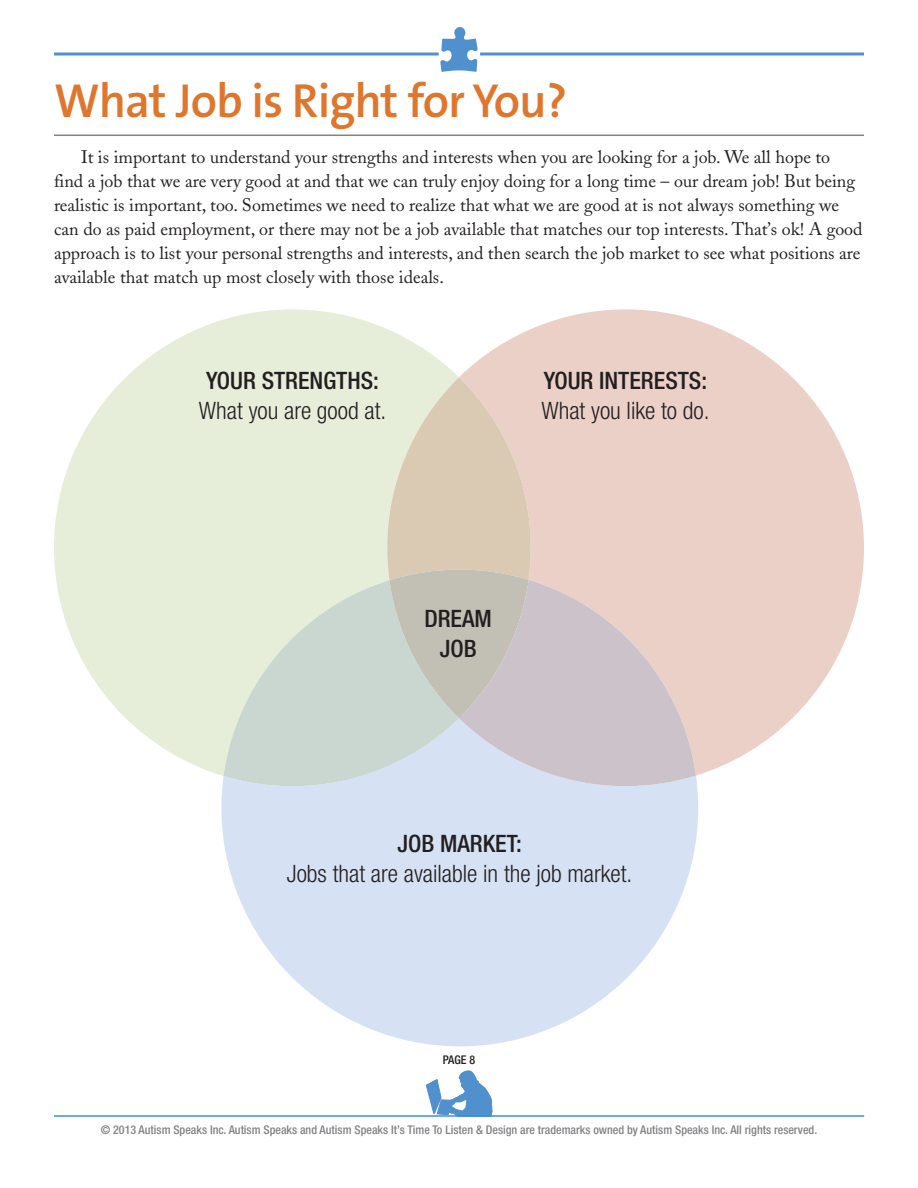
<style>
.page{position:relative;width:918px;height:1188px;background:#fff}
.page>*{position:absolute;margin:0;border:0;box-sizing:border-box;transform-origin:0 0}
.t1{font:600 48px "The Sans B6";letter-spacing:-.02em;color:#de762d}
.t2{font:300 condensed 24px "Helvetica Neue";color:#231f20}
.t3{font:500 condensed 24px/30px "Helvetica Neue";color:#231f20;text-align:center}
.t4{font:18px/24px "Adobe Caslon";color:#231f20}
.t5{font:500 condensed 12px "Helvetica Neue";color:#808285}
.t6{font:500 condensed 12px "Helvetica Neue";color:#231f20}
</style>
<div class="page">
<hr style="left:54px;top:135px;width:810px;height:1px;background:#808285">
<svg style="left:440px;top:27px;width:38px;height:45px"></svg>
<svg style="left:54px;top:52px;width:385px;height:4px;background:#7babd8"></svg>
<svg style="left:480px;top:52px;width:384px;height:4px;background:#7babd8"></svg>
<svg style="left:426px;top:1071px;width:66px;height:44px"></svg>
<hr style="left:54px;top:1115px;width:810px;height:2px;background:#3f90cd">
<svg style="left:459px;top:309px;width:405px;height:466px;fill:#ebd0c8"></svg>
<svg style="left:221px;top:718px;width:477px;height:328px;fill:#d6e2f3"></svg>
<svg style="left:459px;top:580px;width:237px;height:206px;background:#d4c8cd"></svg>
<svg style="left:54px;top:309px;width:404px;height:467px;fill:#e6edd8"></svg>
<svg style="left:224px;top:580px;width:235px;height:206px;background:#d1ddd5"></svg>
<svg style="left:387px;top:377px;width:144px;height:341px;background:#d3cbbd"></svg>
<h1 class="t1" style="left:54px;top:75px;width:515px">What Job is Right for You?</h1>
<p class="t4" style="left:54px;top:147px;width:810px;text-indent:27px">It is important to understand your strengths and interests when you are looking for a job. We all hope to find a job that we are very good at and that we can truly enjoy doing for a long time – our dream job! But being realistic is important, too. Sometimes we need to realize that what we are good at is not always something we can do as paid employment, or there may not be a job available that matches our top interests. That’s ok! A good approach is to list your personal strengths and interests, and then search the job market to see what positions are available that match up most closely with those ideals.</p>
<h2 class="t3" style="left:206px;top:367px;width:174px">YOUR STRENGTHS:</h2>
<h2 class="t2" style="left:199px;top:402px;width:189px">What you are good at.</h2>
<h2 class="t3" style="left:544px;top:367px;width:165px">YOUR INTERESTS:</h2>
<h2 class="t2" style="left:541px;top:402px;width:170px">What you like to do.</h2>
<h2 class="t3" style="left:424px;top:606px;width:69px">DREAM<br>JOB</h2>
<h2 class="t3" style="left:397px;top:831px;width:126px">JOB MARKET:</h2>
<h2 class="t2" style="left:287px;top:865px;width:347px">Jobs that are available in the job market.</h2>
<p class="t6" style="left:443px;top:1055px;width:34px">PAGE 8</p>
<p class="t5" style="left:101px;top:1125px;width:718px">© 2013 Autism Speaks Inc. Autism Speaks and Autism Speaks It’s Time To Listen &amp; Design are trademarks owned by Autism Speaks Inc. All rights reserved.</p>
</div>
